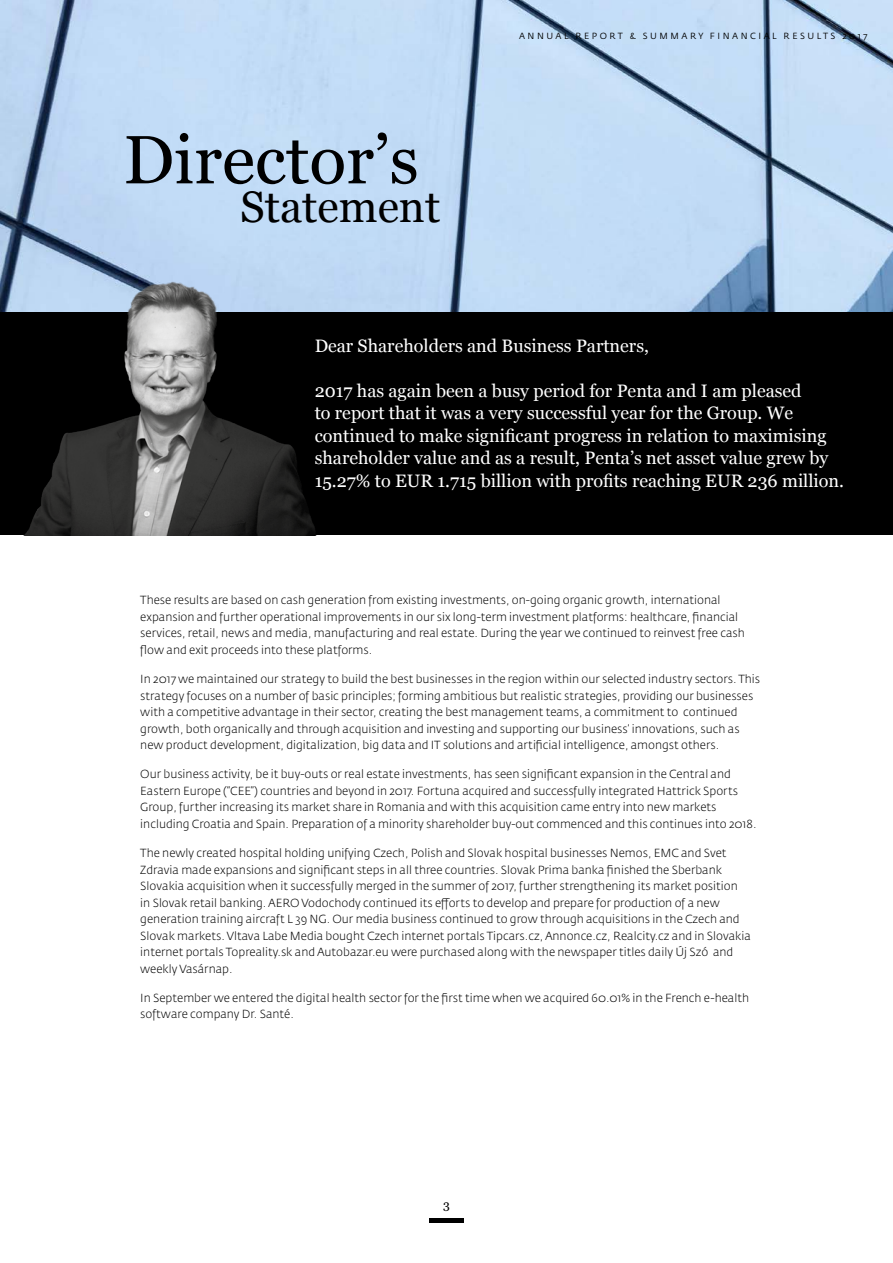
<style>
.page{position:relative;width:893px;height:1263px;background:#fff}
.page>*{position:absolute;margin:0;border:0;box-sizing:border-box;transform-origin:0 0}
.t1{font:68.1px "Georgia";color:#000}
.t2{font:44.1px "Georgia";color:#000}
.t3{font:18px/22.5px "Georgia";color:#fff}
.t4{font:12.3px "Georgia";color:#000}
.t5{font:300 11.7px/16.5px "Fedra Sans Pro";color:#000}
.t6{font:8.85px "Fedra Sans Pro";letter-spacing:.29em;color:#000}
</style>
<div class="page">
<hr style="left:429px;top:1218px;width:34px;height:4px;background:#000">
<div style="left:0;top:312px;width:893px;height:223px;background:#000"></div>
<img style="left:0;top:0;width:893px;height:312px">
<img style="left:16px;top:256px;width:332px;height:279px">
<h1 class="t1" style="left:123px;top:110px;width:297px">Director’s</h1>
<h2 class="t2" style="left:240px;top:175px;width:202px">Statement</h2>
<p class="t6" style="left:519px;top:30px;width:350px">ANNUAL REPORT &amp; SUMMARY FINANCIAL RESULTS 2017</p>
<h3 class="t3" style="left:315px;top:333px;width:336px">Dear Shareholders and Business Partners,</h3>
<p class="t3" style="left:315px;top:378px;width:531px">2017 has again been a busy period for Penta and I am pleased<br>to report that it was a very successful year for the Group. We continued to make significant progress in relation to maximising shareholder value and as a result, Penta’s net asset value grew by 15.27% to EUR 1.715 billion with profits reaching EUR 236 million.</p>
<p class="t5" style="left:140px;top:592px;width:606px">These results are based on cash generation from existing investments, on-going organic growth, international expansion and further operational improvements in our six long-term investment platforms: healthcare, financial services, retail, news and media, manufacturing and real estate. During the year we continued to reinvest free cash flow and exit proceeds into these platforms.</p>
<p class="t5" style="left:140px;top:671px;width:621px">In 2017 we maintained our strategy to build the best businesses in the region within our selected industry sectors. This strategy focuses on a number of basic principles; forming ambitious but realistic strategies, providing our businesses with a competitive advantage in their sector, creating the best management teams, a commitment to continued growth, both organically and through acquisition and investing and supporting our business’ innovations, such as new product development, digitalization, big data and IT solutions and artificial intelligence, amongst others.</p>
<p class="t5" style="left:140px;top:766px;width:618px">Our business activity, be it buy-outs or real estate investments, has seen significant expansion in the Central and Eastern Europe (“CEE”) countries and beyond in 2017. Fortuna acquired and successfully integrated Hattrick Sports Group, further increasing its market share in Romania and with this acquisition came entry into new markets including Croatia and Spain. Preparation of a minority shareholder buy-out commenced and this continues into 2018.</p>
<p class="t5" style="left:140px;top:845px;width:612px">The newly created hospital holding unifying Czech, Polish and Slovak hospital businesses Nemos, EMC and Svet Zdravia made expansions and significant steps in all three countries. Slovak Prima banka finished the Sberbank Slovakia acquisition when it successfully merged in the summer of 2017, further strengthening its market position<br>in Slovak retail banking. AERO Vodochody continued its efforts to develop and prepare for production of a new generation training aircraft L 39 NG. Our media business continued to grow through acquisitions in the Czech and Slovak markets. Vltava Labe Media bought Czech internet portals Tipcars.cz, Annonce.cz, Realcity.cz and in Slovakia internet portals Topreality.sk and Autobazar.eu were purchased along with the newspaper titles daily Új Szó and weekly Vasárnap.</p>
<p class="t5" style="left:140px;top:989px;width:610px">In September we entered the digital health sector for the first time when we acquired 60.01% in the French e-health software company Dr. Santé.</p>
<p class="t4" style="left:443px;top:1196px;width:8px">3</p>
</div>
